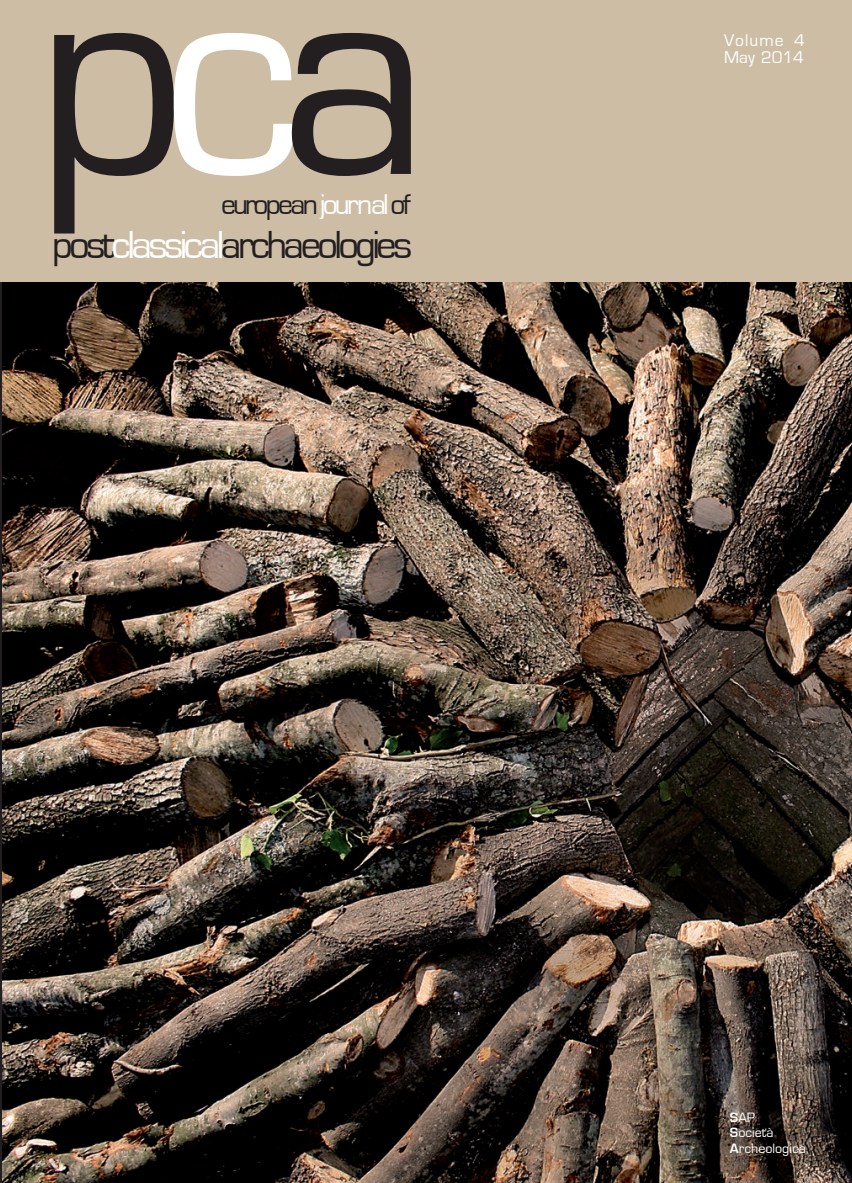
<style>
.page{position:relative;width:852px;height:1183px;background:#fff}
.page>*{position:absolute;margin:0;border:0;box-sizing:border-box;transform-origin:0 0}
.t1{font:297.5px "Eurostile";color:#231f20}
.t2{font:40.25px "Eurostile";letter-spacing:-.09em;color:#231f20}
.t3{font:29.4px "Eurostile";letter-spacing:-.09em;color:#231f20}
.t4{font:17.5px/17.5px "Eurostile";letter-spacing:.03em;color:#fff}
.t5{font:14px/15.8px "Eurostile";color:#fff}
.s1{color:#fff}
.s2{font-weight:700}
</style>
<div class="page">
<div style="left:0;top:0;width:852px;height:282px;background:#cdbda5"></div>
<img style="left:2px;top:282px;width:850px;height:900px">
<h1 class="t1" style="left:36px;top:-64px;width:396px">p<span class="s1">c</span>a</h1>
<p class="t3" style="left:221px;top:190px;width:191px">european <span class="s1">journal</span>of</p>
<p class="t2" style="left:52px;top:226px;width:362px">post<span class="s1">classical</span>archaeologies</p>
<p class="t4" style="left:724px;top:32px;width:82px">Volume 4<br>May 2014</p>
<p class="t5" style="left:730px;top:1109px;width:77px"><span class="s2">S</span>AP<br><span class="s2">S</span>ocietà<br><span class="s2">A</span>rcheologica</p>
</div>
